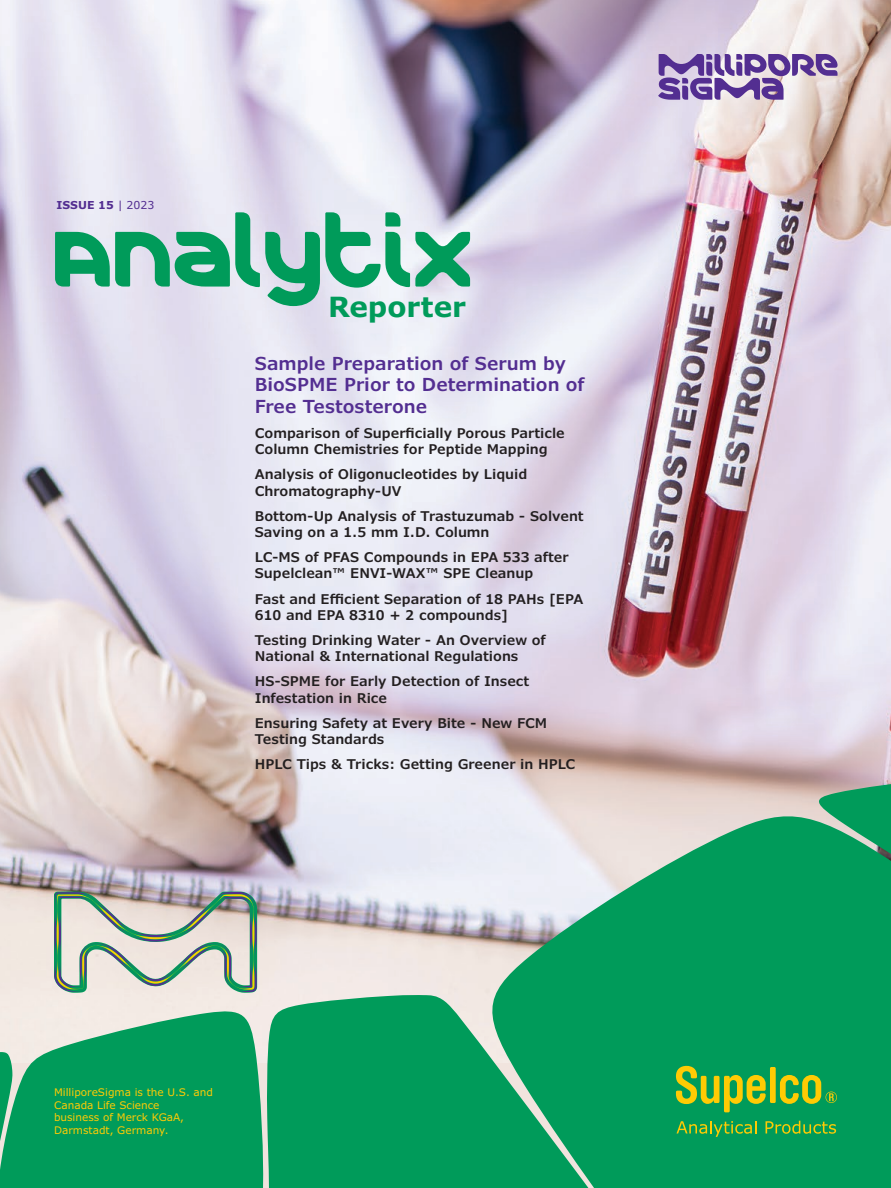
<style>
.page{position:relative;width:891px;height:1188px;background:#fff}
.page>*{position:absolute;margin:0;border:0;box-sizing:border-box;transform-origin:0 0}
.t1{font:79.5px "Merck";color:#009b5a}
.t2{font:700 27.9px "Verdana Pro";color:#009b5a}
.t3{font:600 18px/21.6px "Verdana Pro";color:#532e91}
.t4{font:600 13.5px/16.2px "Verdana Pro";color:#231f20}
.t5{font:700 10.95px "Verdana Pro";color:#532e91}
.t6{font:10.5px/12.6px "Verdana Pro";color:#ffcb04}
.s1{font-weight:400}
</style>
<div class="page">
<img style="left:0;top:0;width:891px;height:1063px">
<svg style="left:0;top:1008px;width:265px;height:180px;background:#28a870"></svg>
<svg style="left:481px;top:805px;width:410px;height:383px;background:#42ae81"></svg>
<div style="left:267px;top:995px;width:476px;height:193px;background:#009b5a"></div>
<svg style="left:812px;top:771px;width:79px;height:152px;background:#289f6b"></svg>
<svg style="left:0;top:1051px;width:13px;height:137px;background:#34ab77"></svg>
<svg style="left:676px;top:1066px;width:90px;height:46px;background:#62ad38"></svg>
<div style="left:770px;top:1067px;width:6px;height:36px;background:#ffcb04"></div>
<svg style="left:780px;top:1075px;width:57px;height:29px;background:#6aaf35"></svg>
<svg style="left:677px;top:1121px;width:79px;height:16px"></svg>
<svg style="left:766px;top:1121px;width:70px;height:13px"></svg>
<svg style="left:54px;top:891px;width:203px;height:102px;background:#bac3b6"></svg>
<svg style="left:658px;top:54px;width:180px;height:46px;background:#9f88ba"></svg>
<p class="t5" style="left:57px;top:198px;width:99px">ISSUE 15 <span class="s1">| 2023</span></p>
<h1 class="t1" style="left:54px;top:195px;width:422px">ANALYTIX</h1>
<h2 class="t2" style="left:328px;top:288px;width:140px">Reporter</h2>
<h3 class="t3" style="left:255px;top:353px;width:331px">Sample Preparation of Serum by<br>BioSPME Prior to Determination of<br>Free Testosterone</h3>
<p class="t4" style="left:255px;top:425px;width:312px">Comparison of Superficially Porous Particle<br>Column Chemistries for Peptide Mapping</p>
<p class="t4" style="left:255px;top:466px;width:274px">Analysis of Oligonucleotides by Liquid<br>Chromatography-UV</p>
<p class="t4" style="left:255px;top:508px;width:330px">Bottom-Up Analysis of Trastuzumab - Solvent<br>Saving on a 1.5 mm I.D. Column</p>
<p class="t4" style="left:255px;top:549px;width:315px">LC-MS of PFAS Compounds in EPA 533 after<br>Supelclean™ ENVI-WAX™ SPE Cleanup</p>
<p class="t4" style="left:255px;top:591px;width:330px">Fast and Efficient Separation of 18 PAHs [EPA<br>610 and EPA 8310 + 2 compounds]</p>
<p class="t4" style="left:255px;top:632px;width:293px">Testing Drinking Water - An Overview of<br>National &amp; International Regulations</p>
<p class="t4" style="left:255px;top:673px;width:276px">HS-SPME for Early Detection of Insect<br>Infestation in Rice</p>
<p class="t4" style="left:255px;top:715px;width:294px">Ensuring Safety at Every Bite - New FCM<br>Testing Standards</p>
<p class="t4" style="left:255px;top:756px;width:322px">HPLC Tips &amp; Tricks: Getting Greener in HPLC</p>
<p class="t6" style="left:54px;top:1086px;width:161px">MilliporeSigma is the U.S. and<br>Canada Life Science<br>business of Merck KGaA,<br>Darmstadt, Germany.</p>
</div>
